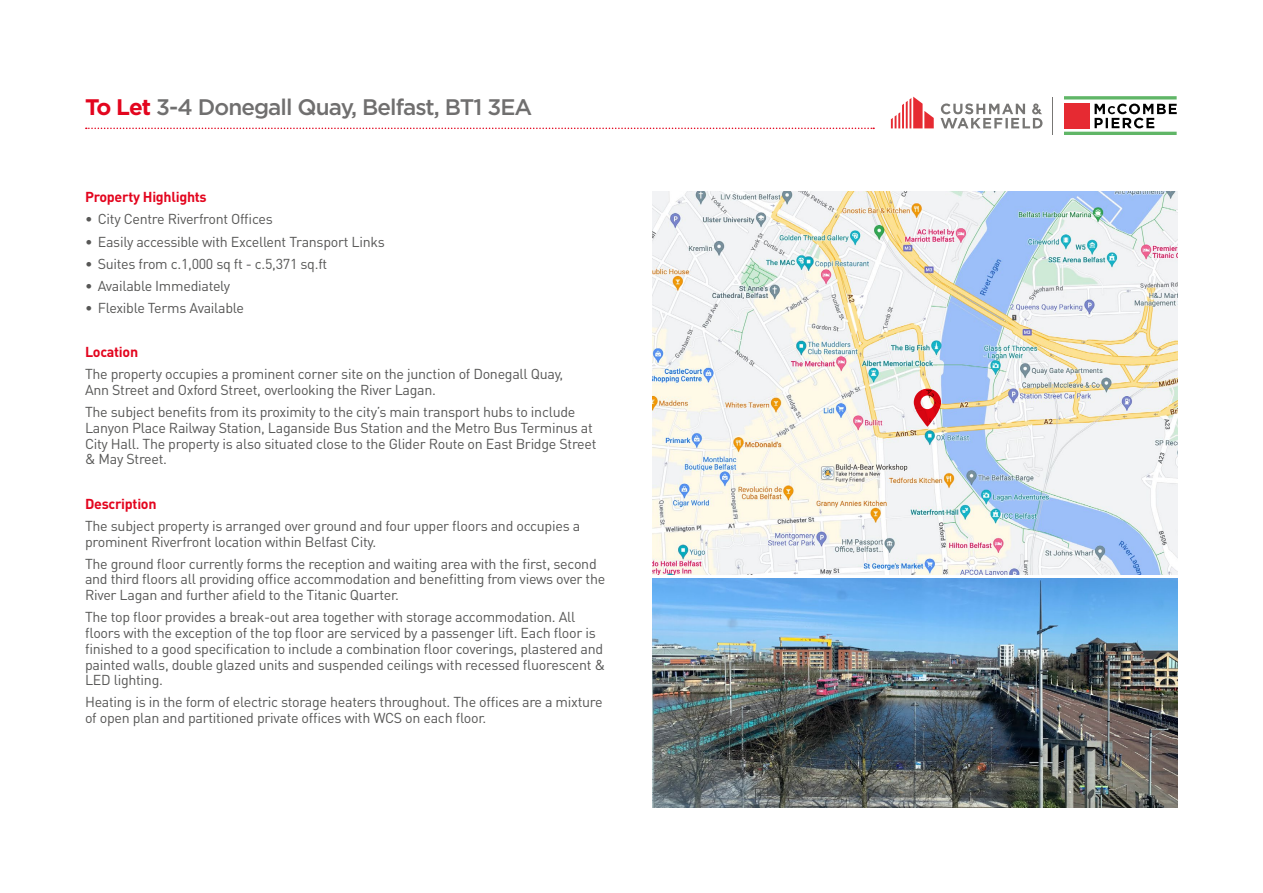
<style>
.page{position:relative;width:1263px;height:893px;background:#fff}
.page>*{position:absolute;margin:0;border:0;box-sizing:border-box;transform-origin:0 0}
.t1{font:500 22.5px "Gotham HTF";letter-spacing:-.04em;color:#706f6f}
.t2{font:14.25px/15.8px "DIN Pro";letter-spacing:-.02em;color:#575756}
.t3{font:700 14.25px "DIN Pro";letter-spacing:-.02em;color:#e3051e}
.s1{font-family:"Gotham";font-weight:700;color:#e3051e}
</style>
<div class="page">
<hr style="left:1064px;top:96px;width:113px;height:3px;background:#60b667">
<hr style="left:1064px;top:132px;width:113px;height:3px;background:#60b667">
<svg style="left:1094px;top:104px;width:83px;height:24px"></svg>
<div style="left:1064px;top:103px;width:25px;height:25px;background:#e62a32"></div>
<hr style="left:1053px;top:97px;width:1px;height:37px;background:#777674">
<svg style="left:940px;top:103px;width:102px;height:25px"></svg>
<svg style="left:891px;top:97px;width:43px;height:31px"></svg>
<svg style="left:86px;top:128px;width:788px;height:1px"></svg>
<img style="left:653px;top:191px;width:525px;height:383px">
<svg style="left:914px;top:389px;width:27px;height:38px"></svg>
<img style="left:653px;top:578px;width:525px;height:230px">
<h1 class="t1" style="left:85px;top:94px;width:449px"><span class="s1">To Let</span> 3-4 Donegall Quay, Belfast, BT1 3EA</h1>
<p class="t3" style="left:85px;top:187px;width:123px">Property Highlights</p>
<p class="t2" style="left:85px;top:211px;width:189px">• City Centre Riverfront Offices</p>
<p class="t2" style="left:85px;top:233px;width:301px">• Easily accessible with Excellent Transport Links</p>
<p class="t2" style="left:85px;top:255px;width:244px">• Suites from c.1,000 sq ft - c.5,371 sq.ft</p>
<p class="t2" style="left:85px;top:277px;width:147px">• Available Immediately</p>
<p class="t2" style="left:85px;top:299px;width:160px">• Flexible Terms Available</p>
<p class="t3" style="left:85px;top:342px;width:55px">Location</p>
<p class="t2" style="left:85px;top:366px;width:480px">The property occupies a prominent corner site on the junction of Donegall Quay,<br>Ann Street and Oxford Street, overlooking the River Lagan.</p>
<p class="t2" style="left:85px;top:404px;width:513px">The subject benefits from its proximity to the city’s main transport hubs to include Lanyon Place Railway Station, Laganside Bus Station and the Metro Bus Terminus at City Hall. The property is also situated close to the Glider Route on East Bridge Street &amp; May Street.</p>
<p class="t3" style="left:85px;top:494px;width:73px">Description</p>
<p class="t2" style="left:85px;top:517px;width:497px">The subject property is arranged over ground and four upper floors and occupies a prominent Riverfront location within Belfast City.</p>
<p class="t2" style="left:85px;top:555px;width:522px">The ground floor currently forms the reception and waiting area with the first, second and third floors all providing office accommodation and benefitting from views over the<br>River Lagan and further afield to the Titanic Quarter.</p>
<p class="t2" style="left:85px;top:609px;width:522px">The top floor provides a break-out area together with storage accommodation. All floors with the exception of the top floor are serviced by a passenger lift. Each floor is finished to a good specification to include a combination floor coverings, plastered and painted walls, double glazed units and suspended ceilings with recessed fluorescent &amp; LED lighting.</p>
<p class="t2" style="left:85px;top:694px;width:519px">Heating is in the form of electric storage heaters throughout. The offices are a mixture of open plan and partitioned private offices with WCS on each floor.</p>
</div>
